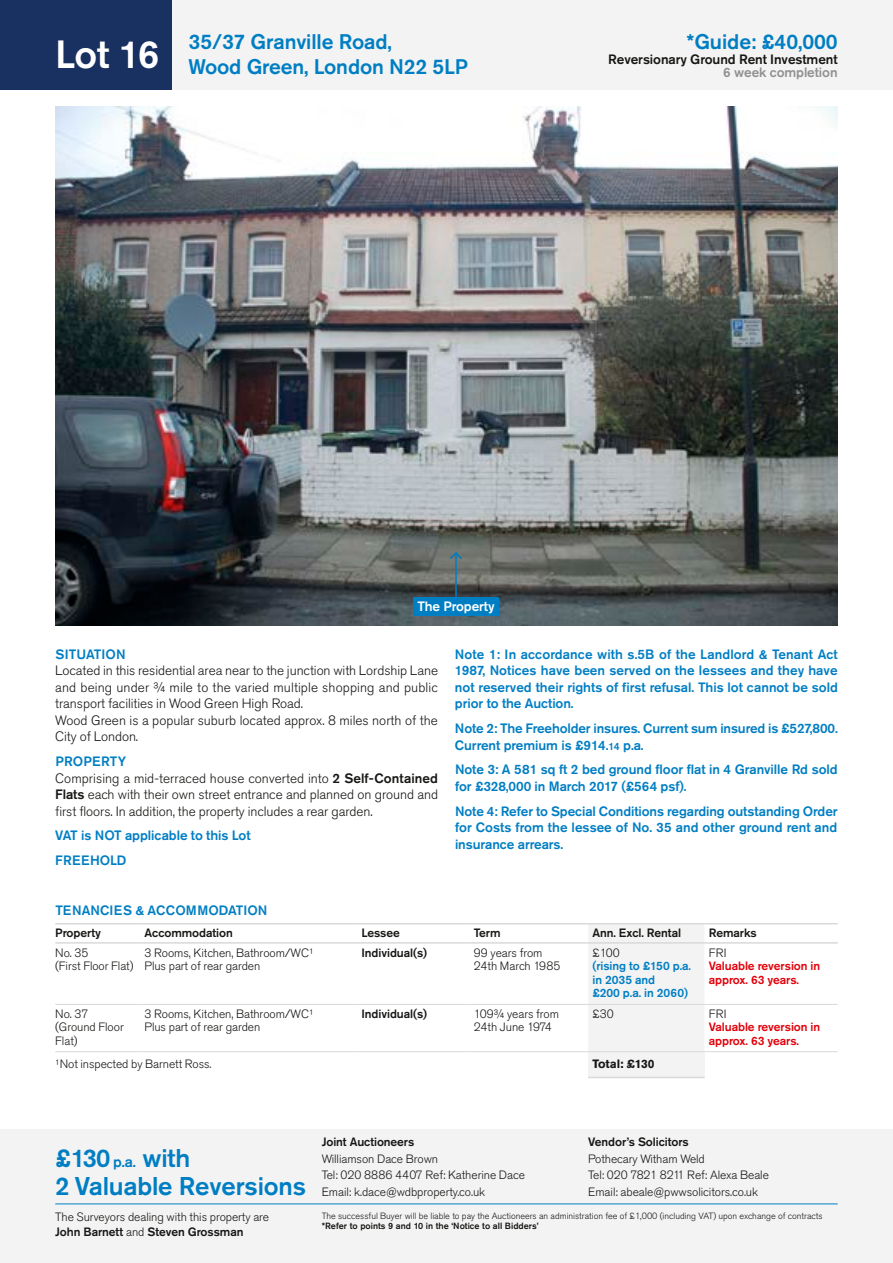
<style>
.page{position:relative;width:893px;height:1263px;background:#fff}
.page>*{position:absolute;margin:0;border:0;box-sizing:border-box;transform-origin:0 0}
.t1{font:500 39px "Akzidenz Grotesk Pro";color:#fff}
.t2{font:500 25.5px/28.5px "Akzidenz Grotesk Pro";letter-spacing:-.005em;color:#007ec3}
.t3{font:500 21px/25.2px "Akzidenz Grotesk Pro";letter-spacing:-.005em;color:#007ec3}
.t4{font:500 13.5px/16.5px "Akzidenz Grotesk Pro";letter-spacing:-.005em;color:#007ec3}
.t5{font:300 13.5px/16.5px "Akzidenz Grotesk Pro";letter-spacing:-.005em;color:#171715}
.t6{font:500 13.5px "Akzidenz Grotesk Pro";letter-spacing:-.005em;color:#171715}
.t7{font:500 13.5px "Akzidenz Grotesk Pro";letter-spacing:-.005em;color:#919191}
.t8{font:500 13.5px "Akzidenz Grotesk Pro";letter-spacing:-.005em;color:#fff}
.t9{font:300 12px/13.5px "Akzidenz Grotesk Pro";letter-spacing:-.005em;color:#171715}
.t10{font:500 12px "Akzidenz Grotesk Pro";letter-spacing:-.005em;color:#171715}
.t11{font:500 12px/13.5px "Akzidenz Grotesk Pro";letter-spacing:-.005em;color:#e3000a}
.t12{font:500 12px/13.5px "Akzidenz Grotesk Pro";letter-spacing:-.005em;color:#007ec3}
.t13{font:700 12px "Akzidenz Grotesk Pro";letter-spacing:-.005em;color:#171715}
.t14{font:300 9px "Akzidenz Grotesk Pro";color:#171715}
.t15{font:500 9px "Akzidenz Grotesk Pro";color:#171715}
.s1{font-weight:500;color:#007ec3}
.s2{font-weight:500}
.s3{font-size:10.5px}
.s4{font-size:15px}
</style>
<div class="page">
<div style="left:0;top:1129px;width:893px;height:134px;background:#f3f3f3"></div>
<div style="left:0;top:0;width:893px;height:89px;background:#f3f3f3"></div>
<div style="left:0;top:0;width:171px;height:89px;background:#183161"></div>
<hr style="left:55px;top:1203px;width:783px;height:1px;background:#007ec3">
<img style="left:55px;top:106px;width:783px;height:520px">
<hr style="left:455px;top:553px;width:2px;height:61px;background:#007ec3">
<svg style="left:448px;top:551px;width:16px;height:10px"></svg>
<div style="left:413px;top:597px;width:86px;height:18px;background:#007ec3"></div>
<div style="left:588px;top:924px;width:116px;height:127px;background:#f3f3f3"></div>
<div style="left:588px;top:1052px;width:116px;height:25px;background:#f3f3f3"></div>
<hr style="left:55px;top:1004px;width:85px;height:1px;background:#d9d9da">
<hr style="left:140px;top:1004px;width:217px;height:1px;background:#d9d9da">
<hr style="left:357px;top:1004px;width:112px;height:1px;background:#d9d9da">
<hr style="left:469px;top:1004px;width:119px;height:1px;background:#d9d9da">
<hr style="left:588px;top:1004px;width:116px;height:1px;background:#d9d9da">
<hr style="left:704px;top:1004px;width:134px;height:1px;background:#d9d9da">
<hr style="left:357px;top:1051px;width:112px;height:1px;background:#d9d9da">
<hr style="left:469px;top:1051px;width:119px;height:1px;background:#d9d9da">
<hr style="left:588px;top:1051px;width:116px;height:1px;background:#d9d9da">
<hr style="left:704px;top:1051px;width:134px;height:1px;background:#d9d9da">
<hr style="left:140px;top:923px;width:217px;height:1px;background:#d9d9da">
<hr style="left:357px;top:923px;width:112px;height:1px;background:#d9d9da">
<hr style="left:140px;top:942px;width:217px;height:2px;background:#d9d9da">
<hr style="left:357px;top:942px;width:112px;height:2px;background:#d9d9da">
<hr style="left:55px;top:1051px;width:85px;height:1px;background:#d9d9da">
<hr style="left:140px;top:1051px;width:217px;height:1px;background:#d9d9da">
<hr style="left:55px;top:923px;width:85px;height:1px;background:#d9d9da">
<hr style="left:469px;top:923px;width:119px;height:1px;background:#d9d9da">
<hr style="left:588px;top:923px;width:116px;height:1px;background:#d9d9da">
<hr style="left:704px;top:923px;width:134px;height:1px;background:#d9d9da">
<hr style="left:55px;top:942px;width:85px;height:2px;background:#d9d9da">
<hr style="left:469px;top:942px;width:119px;height:2px;background:#d9d9da">
<hr style="left:588px;top:942px;width:116px;height:2px;background:#d9d9da">
<hr style="left:704px;top:942px;width:134px;height:2px;background:#d9d9da">
<hr style="left:588px;top:1077px;width:116px;height:1px;background:#d9d9da">
<h1 class="t1" style="left:55px;top:29px;width:106px">Lot 16</h1>
<h3 class="t3" style="left:189px;top:29px;width:281px">35/37 Granville Road,<br>Wood Green, London N22 5LP</h3>
<h3 class="t3" style="left:686px;top:29px;width:153px">*Guide: £40,000</h3>
<p class="t6" style="left:608px;top:50px;width:231px">Reversionary Ground Rent Investment</p>
<p class="t7" style="left:723px;top:64px;width:116px">6 week completion</p>
<p class="t8" style="left:417px;top:598px;width:79px">The Property</p>
<p class="t4" style="left:55px;top:646px;width:72px">SITUATION</p>
<p class="t5" style="left:55px;top:662px;width:384px">Located in this residential area near to the junction with Lordship Lane and being under ¾ mile to the varied multiple shopping and public transport facilities in Wood Green High Road.<br>Wood Green is a popular suburb located approx. 8 miles north of the City of London.</p>
<p class="t5" style="left:55px;top:753px;width:384px"><span class="s1">PROPERTY<br></span>Comprising a mid-terraced house converted into <span class="s2">2 Self-Contained Flats</span> each with their own street entrance and planned on ground and first floors. In addition, the property includes a rear garden.</p>
<p class="t4" style="left:55px;top:823px;width:197px;line-height:24.8px">VAT is NOT applicable to this Lot<br>FREEHOLD</p>
<p class="t4" style="left:455px;top:646px;width:384px;text-align:justify">Note 1: In accordance with s.5B of the Landlord &amp; Tenant Act 1987, Notices have been served on the lessees and they have not reserved their rights of first refusal. This lot cannot be sold prior to the Auction.</p>
<p class="t4" style="left:455px;top:720px;width:384px">Note 2: The Freeholder insures. Current sum insured is £527,800.<br>Current premium is £914.<span class="s3">14</span> p.a.</p>
<p class="t4" style="left:455px;top:761px;width:384px">Note 3: A 581 sq ft 2 bed ground floor flat in 4 Granville Rd sold for £328,000 in March 2017 (£564 psf).</p>
<p class="t4" style="left:455px;top:802px;width:384px;text-align:justify">Note 4: Refer to Special Conditions regarding outstanding Order for Costs from the lessee of No. 35 and other ground rent and insurance arrears.</p>
<p class="t4" style="left:55px;top:901px;width:214px">TENANCIES &amp; ACCOMMODATION</p>
<p class="t10" style="left:55px;top:925px;width:47px">Property</p>
<p class="t10" style="left:145px;top:925px;width:90px">Accommodation</p>
<p class="t10" style="left:361px;top:925px;width:40px">Lessee</p>
<p class="t10" style="left:474px;top:925px;width:28px">Term</p>
<p class="t10" style="left:592px;top:925px;width:90px">Ann. Excl. Rental</p>
<p class="t10" style="left:709px;top:925px;width:50px">Remarks</p>
<p class="t9" style="left:55px;top:946px;width:80px">No. 35<br>(First Floor Flat)</p>
<p class="t9" style="left:145px;top:946px;width:170px">3 Rooms, Kitchen, Bathroom/WC¹<br>Plus part of rear garden</p>
<p class="t10" style="left:361px;top:945px;width:67px">Individual(s)</p>
<p class="t9" style="left:474px;top:946px;width:88px">99 years from<br>24th March 1985</p>
<p class="t9" style="left:592px;top:946px;width:29px">£100</p>
<p class="t9" style="left:709px;top:946px;width:19px">FRI</p>
<p class="t11" style="left:709px;top:959px;width:113px">Valuable reversion in approx. 63 years.</p>
<p class="t12" style="left:592px;top:959px;width:100px">(rising to £150 p.a. in 2035 and<br>£200 p.a. in 2060)</p>
<p class="t9" style="left:55px;top:1007px;width:70px">No. 37 (Ground Floor<br>Flat)</p>
<p class="t9" style="left:145px;top:1007px;width:170px">3 Rooms, Kitchen, Bathroom/WC¹<br>Plus part of rear garden</p>
<p class="t10" style="left:361px;top:1006px;width:67px">Individual(s)</p>
<p class="t9" style="left:474px;top:1007px;width:87px">109¾ years from<br>24th June 1974</p>
<p class="t9" style="left:592px;top:1007px;width:23px">£30</p>
<p class="t9" style="left:709px;top:1007px;width:19px">FRI</p>
<p class="t11" style="left:709px;top:1020px;width:113px">Valuable reversion in approx. 63 years.</p>
<p class="t9" style="left:55px;top:1057px;width:158px">¹Not inspected by Barnett Ross.</p>
<p class="t13" style="left:592px;top:1056px;width:64px">Total: £130</p>
<h2 class="t2" style="left:55px;top:1143px;width:252px">£130 <span class="s4">p.a.</span> with<br>2 Valuable Reversions</h2>
<p class="t9" style="left:55px;top:1209px;width:215px;line-height:15px">The Surveyors dealing with this property are<br><span class="s2">John Barnett</span> and <span class="s2">Steven Grossman</span></p>
<p class="t10" style="left:322px;top:1134px;width:94px">Joint Auctioneers</p>
<p class="t9" style="left:322px;top:1150px;width:205px;line-height:16.5px">Williamson Dace Brown<br>Tel: 020 8886 4407 Ref: Katherine Dace<br>Email: k.dace@wdbproperty.co.uk</p>
<p class="t10" style="left:588px;top:1134px;width:102px">Vendor’s Solicitors</p>
<p class="t9" style="left:588px;top:1150px;width:182px;line-height:16.5px">Pothecary Witham Weld<br>Tel: 020 7821 8211 Ref: Alexa Beale<br>Email: abeale@pwwsolicitors.co.uk</p>
<p class="t14" style="left:322px;top:1209px;width:502px">The successful Buyer will be liable to pay the Auctioneers an administration fee of £1,000 (including VAT) upon exchange of contracts</p>
<p class="t15" style="left:322px;top:1220px;width:218px">*Refer to points 9 and 10 in the ‘Notice to all Bidders’</p>
</div>
